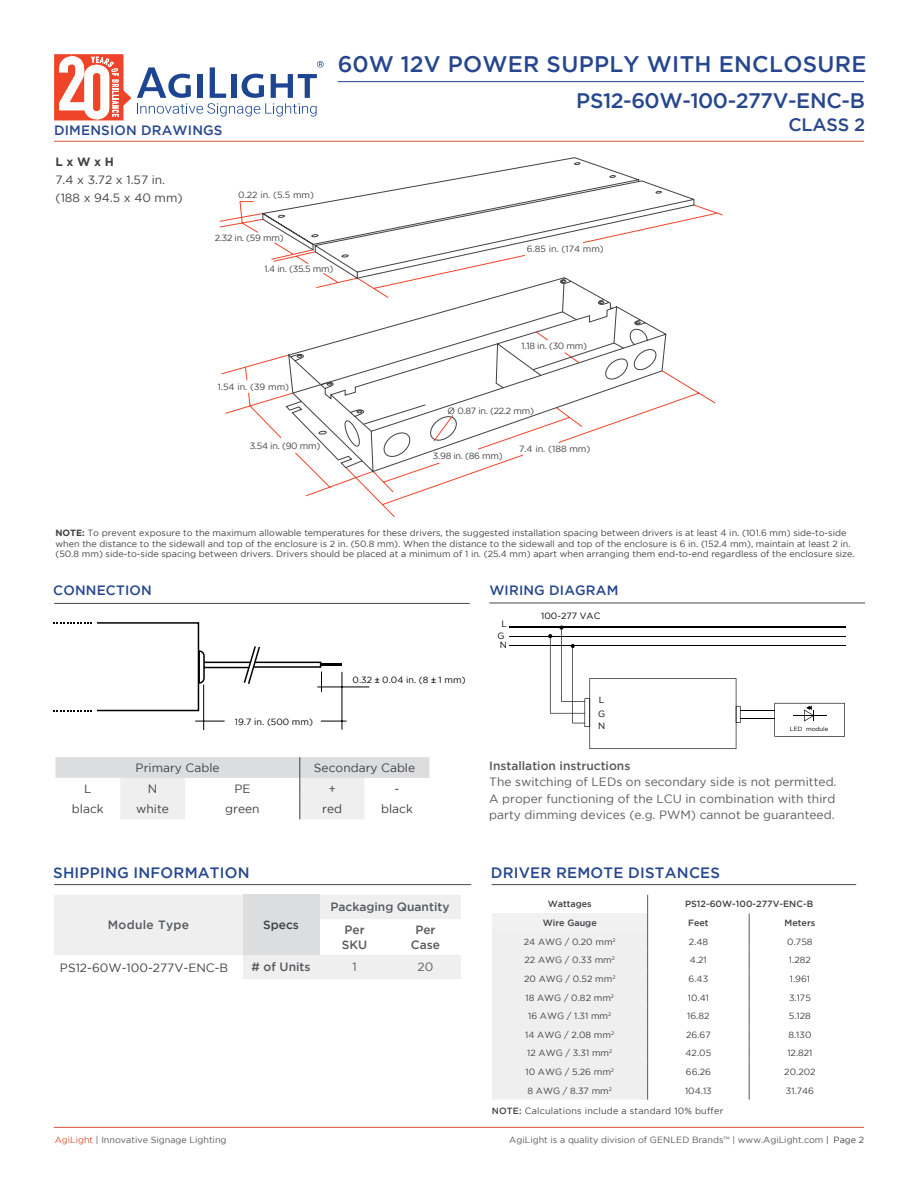
<style>
.page{position:relative;width:918px;height:1188px;background:#fff}
.page>*{position:absolute;margin:0;border:0;box-sizing:border-box;transform-origin:0 0}
.t1{font:500 22.5px "Gotham";letter-spacing:.015em;color:#26478e}
.t2{font:500 21px "Gotham";letter-spacing:-.02em;color:#26478e}
.t3{font:500 18px "Gotham";letter-spacing:-.01em;color:#26478e}
.t4{font:500 15px "Gotham";letter-spacing:.015em;color:#26478e}
.t5{font:500 13.5px "Gotham";letter-spacing:.015em;color:#26478e}
.t6{font:12px/16.5px "Gotham";color:#58595b;text-align:justify}
.t7{font:12px/18px "Gotham";color:#414042}
.t8{font:500 12px/22.5px "Gotham";color:#58595b}
.t9{font:500 12px "Gotham";letter-spacing:.025em;color:#58595b}
.t10{font:500 12px "Gotham";color:#414042}
.t11{font:700 12px "Gotham";color:#414042}
.t12{font:9px/10.5px "Gotham";color:#414042}
.t13{font:9px "Gotham";color:#58595b}
.t14{font:500 9px "Gotham";color:#414042}
.t15{font:9px "Gotham";color:#000}
.t16{font:9px "Gotham";letter-spacing:.025em;color:#414042}
.t17{font:6px "Gotham";color:#000}
.s1{font-weight:700}
.s2{font-family:"Arial"}
.s3{font-weight:500}
.s4{color:#db5337}
.s5{color:#414042}
</style>
<div class="page">
<hr style="left:54px;top:141px;width:810px;height:1px;background:#db5336">
<hr style="left:54px;top:1127px;width:810px;height:1px;background:#db5337">
<svg style="left:137px;top:61px;width:187px;height:56px"></svg>
<svg style="left:54px;top:54px;width:77px;height:66px"></svg>
<svg style="left:55px;top:757px;width:374px;height:62px"></svg>
<hr style="left:54px;top:603px;width:416px;height:1px;background:#4a4a4b">
<hr style="left:489px;top:603px;width:376px;height:1px;background:#4a4a4b">
<hr style="left:509px;top:626px;width:337px;height:2px;background:#000101">
<hr style="left:509px;top:636px;width:337px;height:1px;background:#000101">
<hr style="left:740px;top:710px;width:35px;height:1px;background:#000101">
<hr style="left:740px;top:718px;width:35px;height:1px;background:#000101">
<svg style="left:774px;top:703px;width:71px;height:34px"></svg>
<div style="left:96px;top:622px;width:103px;height:89px;border:2px solid #000101"></div>
<svg style="left:53px;top:622px;width:39px;height:1px"></svg>
<svg style="left:53px;top:710px;width:39px;height:2px"></svg>
<hr style="left:321px;top:664px;width:21px;height:2px;background:#000101">
<hr style="left:203px;top:684px;width:1px;height:46px;background:#000101">
<hr style="left:195px;top:721px;width:30px;height:1px;background:#000101">
<hr style="left:342px;top:672px;width:1px;height:58px;background:#000101">
<svg style="left:321px;top:721px;width:26px;height:1px"></svg>
<svg style="left:198px;top:645px;width:124px;height:47px"></svg>
<hr style="left:317px;top:687px;width:52px;height:1px;background:#000101">
<hr style="left:509px;top:646px;width:337px;height:1px;background:#000101">
<svg style="left:548px;top:628px;width:193px;height:121px"></svg>
<svg style="left:54px;top:895px;width:407px;height:84px"></svg>
<hr style="left:54px;top:884px;width:417px;height:1px;background:#4a4a4b">
<hr style="left:492px;top:884px;width:364px;height:1px;background:#4a4a4b">
<svg style="left:219px;top:201px;width:504px;height:316px"></svg>
<svg style="left:261px;top:157px;width:434px;height:316px"></svg>
<hr style="left:338px;top:81px;width:526px;height:1px;background:#1d4592">
<svg style="left:433px;top:415px;width:21px;height:27px"></svg>
<svg style="left:492px;top:895px;width:156px;height:205px"></svg>
<svg style="left:749px;top:913px;width:1px;height:187px"></svg>
<h3 class="t5" style="left:54px;top:123px;width:170px">DIMENSION DRAWINGS</h3>
<h3 class="t11" style="left:55px;top:155px;width:60px">L x W x H</h3>
<h3 class="t7" style="left:55px;top:171px;width:129px">7.4 x 3.72 x 1.57 in. (188 x 94.5 x 40 mm)</h3>
<p class="t12" style="left:238px;top:190px;width:77px">0.22 in. (5.5 mm)</p>
<p class="t12" style="left:215px;top:232px;width:70px">2.32 in. (59 mm)</p>
<h1 class="t1" style="left:338px;top:51px;width:530px">60W 12V POWER SUPPLY WITH ENCLOSURE</h1>
<h2 class="t2" style="left:576px;top:89px;width:290px">PS12-60W-100-277V-ENC-B</h2>
<h3 class="t3" style="left:789px;top:115px;width:78px">CLASS 2</h3>
<p class="t12" style="left:527px;top:243px;width:78px">6.85 in. (174 mm)</p>
<p class="t12" style="left:264px;top:263px;width:71px">1.4 in. (35.5 mm)</p>
<p class="t12" style="left:218px;top:381px;width:73px">1.54 in. (39 mm)</p>
<p class="t12" style="left:250px;top:441px;width:72px">3.54 in. (90 mm)</p>
<p class="t12" style="left:522px;top:341px;width:67px">1.18 in. (30 mm)</p>
<p class="t12" style="left:448px;top:405px;width:88px">Ø 0.87 in. (22.2 mm)</p>
<p class="t12" style="left:519px;top:444px;width:73px">7.4 in. (188 mm)</p>
<p class="t12" style="left:433px;top:451px;width:71px">3.98 in. (86 mm)</p>
<p class="t12" style="left:55px;top:527px;width:801px"><span class="s1">NOTE:</span> To prevent exposure to the maximum allowable temperatures for these drivers, the suggested installation spacing between drivers is at least 4 in. (101.6 mm) side-to-side when the distance to the sidewall and top of the enclosure is 2 in. (50.8 mm). When the distance to the sidewall and top of the enclosure is 6 in. (152.4 mm), maintain at least 2 in. (50.8 mm) side-to-side spacing between drivers. Drivers should be placed at a minimum of 1 in. (25.4 mm) apart when arranging them end-to-end regardless of the enclosure size.</p>
<h3 class="t5" style="left:53px;top:583px;width:100px">CONNECTION</h3>
<h3 class="t5" style="left:489px;top:582px;width:131px">WIRING DIAGRAM</h3>
<p class="t15" style="left:235px;top:716px;width:80px">19.7 in. (500 mm)</p>
<p class="t15" style="left:353px;top:674px;width:114px">0.32 <span class="s2">±</span> 0.04 in. (8 <span class="s2">±</span> 1 mm)</p>
<h3 class="t7" style="left:136px;top:758px;width:85px">Primary Cable</h3>
<h3 class="t7" style="left:314px;top:758px;width:103px">Secondary Cable</h3>
<h3 class="t7" style="left:84px;top:779px;width:9px">L</h3>
<h3 class="t7" style="left:148px;top:779px;width:11px">N</h3>
<h3 class="t7" style="left:234px;top:779px;width:18px">PE</h3>
<h3 class="t7" style="left:328px;top:779px;width:9px">+</h3>
<h3 class="t7" style="left:395px;top:779px;width:6px">-</h3>
<h3 class="t7" style="left:72px;top:800px;width:33px">black</h3>
<h3 class="t7" style="left:136px;top:800px;width:34px">white</h3>
<h3 class="t7" style="left:225px;top:800px;width:36px">green</h3>
<h3 class="t7" style="left:322px;top:800px;width:21px">red</h3>
<h3 class="t7" style="left:381px;top:800px;width:33px">black</h3>
<p class="t15" style="left:501px;top:619px;width:7px">L</p>
<p class="t15" style="left:497px;top:631px;width:9px">G</p>
<p class="t15" style="left:500px;top:640px;width:9px">N</p>
<p class="t15" style="left:541px;top:611px;width:61px">100-277 VAC</p>
<p class="t15" style="left:599px;top:695px;width:7px">L</p>
<p class="t15" style="left:598px;top:709px;width:9px">G</p>
<p class="t15" style="left:598px;top:721px;width:9px">N</p>
<p class="t17" style="left:790px;top:726px;width:40px">LED module</p>
<h3 class="t8" style="left:489px;top:754px;width:143px">Installation instructions</h3>
<h3 class="t6" style="left:489px;top:774px;width:349px">The switching of LEDs on secondary side is not permitted.<br>A proper functioning of the LCU in combination with third party dimming devices (e.g. PWM) cannot be guaranteed.</h3>
<h3 class="t4" style="left:53px;top:864px;width:198px">SHIPPING INFORMATION</h3>
<h3 class="t4" style="left:491px;top:864px;width:231px">DRIVER REMOTE DISTANCES</h3>
<h3 class="t9" style="left:108px;top:918px;width:83px">Module Type</h3>
<h3 class="t10" style="left:263px;top:918px;width:37px">Specs</h3>
<h3 class="t8" style="left:345px;top:896px;width:107px;text-indent:-14px">Packaging Quantity<br>Per</h3>
<h3 class="t8" style="left:342px;top:933px;width:27px">SKU</h3>
<h3 class="t8" style="left:411px;top:922px;width:31px;line-height:15px;text-align:center">Per<br>Case</h3>
<h3 class="t7" style="left:60px;top:958px;width:170px">PS12-60W-100-277V-ENC-B</h3>
<h3 class="t8" style="left:252px;top:956px;width:60px"># of Units</h3>
<h3 class="t6" style="left:352px;top:959px;width:6px">1</h3>
<h3 class="t6" style="left:418px;top:959px;width:17px">20</h3>
<p class="t14" style="left:548px;top:899px;width:46px">Wattages</p>
<p class="t14" style="left:685px;top:899px;width:130px">PS12-60W-100-277V-ENC-B</p>
<p class="t14" style="left:543px;top:918px;width:56px">Wire Gauge</p>
<p class="t14" style="left:688px;top:918px;width:22px">Feet</p>
<p class="t14" style="left:785px;top:918px;width:32px">Meters</p>
<p class="t12" style="left:524px;top:936px;width:93px">24 AWG / 0.20 mm<sup>2</sup></p>
<p class="t12" style="left:689px;top:936px;width:21px">2.48</p>
<p class="t12" style="left:787px;top:936px;width:27px">0.758</p>
<p class="t12" style="left:525px;top:955px;width:92px">22 AWG / 0.33 mm<sup>2</sup></p>
<p class="t12" style="left:690px;top:955px;width:18px">4.21</p>
<p class="t12" style="left:789px;top:955px;width:23px">1.282</p>
<p class="t12" style="left:524px;top:973px;width:93px">20 AWG / 0.52 mm<sup>2</sup></p>
<p class="t12" style="left:689px;top:973px;width:21px">6.43</p>
<p class="t12" style="left:790px;top:973px;width:22px">1.961</p>
<p class="t12" style="left:526px;top:992px;width:90px">18 AWG / 0.82 mm<sup>2</sup></p>
<p class="t12" style="left:688px;top:992px;width:23px">10.41</p>
<p class="t12" style="left:789px;top:992px;width:23px">3.175</p>
<p class="t12" style="left:528px;top:1011px;width:85px">16 AWG / 1.31 mm<sup>2</sup></p>
<p class="t12" style="left:687px;top:1011px;width:24px">16.82</p>
<p class="t12" style="left:789px;top:1011px;width:24px">5.128</p>
<p class="t12" style="left:525px;top:1029px;width:90px">14 AWG / 2.08 mm<sup>2</sup></p>
<p class="t12" style="left:686px;top:1029px;width:26px">26.67</p>
<p class="t12" style="left:788px;top:1029px;width:25px">8.130</p>
<p class="t12" style="left:527px;top:1048px;width:87px">12 AWG / 3.31 mm<sup>2</sup></p>
<p class="t12" style="left:686px;top:1048px;width:27px">42.05</p>
<p class="t12" style="left:787px;top:1048px;width:27px">12.821</p>
<p class="t12" style="left:526px;top:1066px;width:90px">10 AWG / 5.26 mm<sup>2</sup></p>
<p class="t12" style="left:686px;top:1066px;width:27px">66.26</p>
<p class="t12" style="left:784px;top:1066px;width:33px">20.202</p>
<p class="t12" style="left:528px;top:1085px;width:86px">8 AWG / 8.37 mm<sup>2</sup></p>
<p class="t12" style="left:685px;top:1085px;width:28px">104.13</p>
<p class="t12" style="left:786px;top:1085px;width:30px">31.746</p>
<p class="t16" style="left:492px;top:1106px;width:233px"><span class="s3">NOTE:</span> Calculations include a standard 10% buffer</p>
<p class="t13" style="left:55px;top:1135px;width:173px"><span class="s4">AgiLight</span> | Innovative Signage Lighting</p>
<p class="t13" style="left:509px;top:1135px;width:356px">AgiLight is a quality division of GENLED Brands™ | www.AgiLight.com <span class="s5">| Page 2</span></p>
</div>
